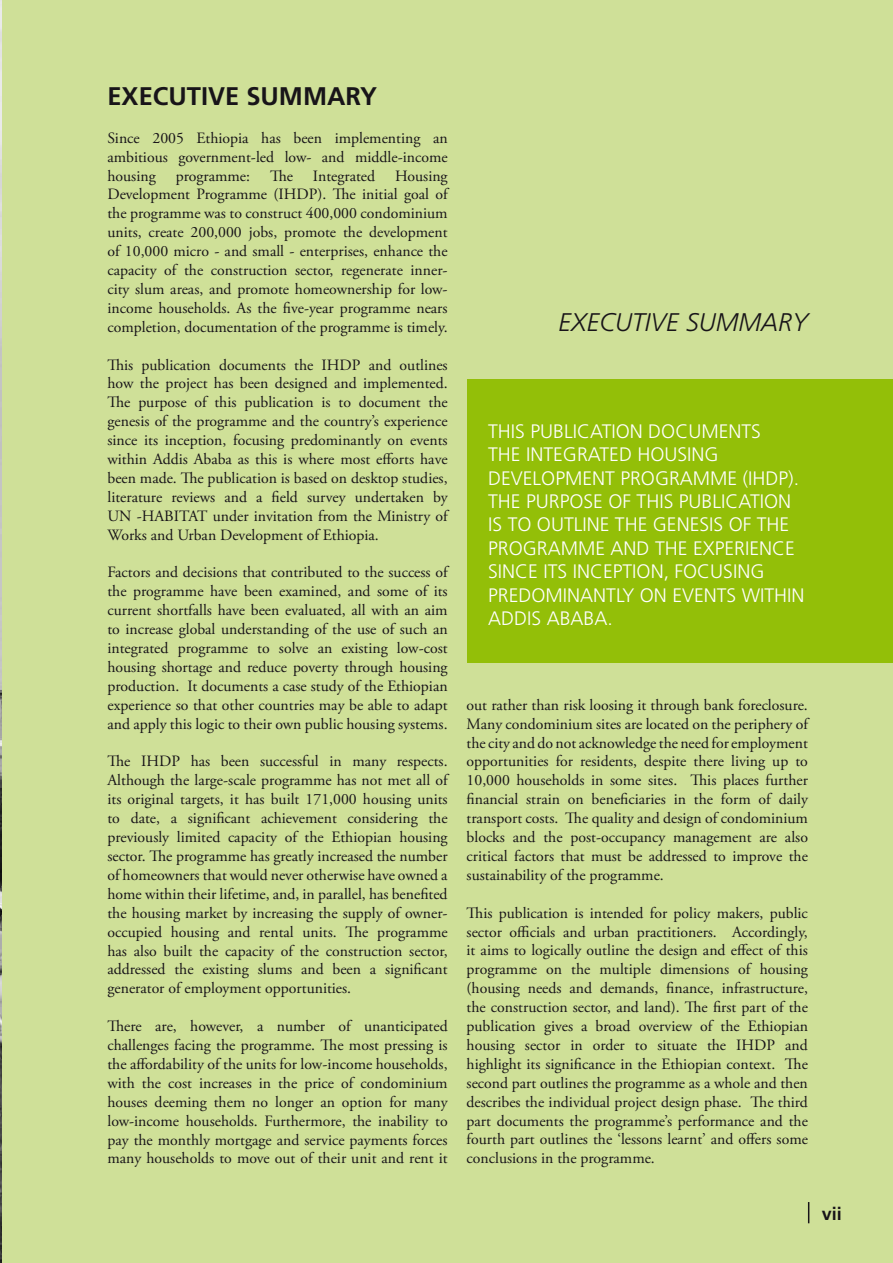
<style>
.page{position:relative;width:893px;height:1263px;background:#fff}
.page>*{position:absolute;margin:0;border:0;box-sizing:border-box;transform-origin:0 0}
.t1{font:italic 300 25.5px "Frutiger";color:#181419}
.t2{font:700 25.5px "Frutiger";color:#181419}
.t3{font:300 19.5px "Frutiger";color:#fff}
.t4{font:700 18px "Frutiger";color:#181419}
.t5{font:15.75px/18.9px "Adobe Garamond Pro";color:#181419;text-align:justify}
</style>
<div class="page">
<div style="left:2px;top:0;width:891px;height:1263px;background:#cfe098"></div>
<img style="left:0;top:0;width:1px;height:1263px">
<svg style="left:808px;top:1202px;width:1px;height:21px"></svg>
<div style="left:468px;top:379px;width:425px;height:283px;background:#93bf08"></div>
<h1 class="t2" style="left:107px;top:81px;width:254px">EXECUTIVE SU MMARY</h1>
<p class="t5" style="left:107px;top:129px;width:342px">Since 2005 Ethiopia has been implementing an ambitious government-led low- and middle-income housing</p>
<p class="t5" style="left:176px;top:167px;width:76px">programme:</p>
<p class="t5" style="left:270px;top:167px;width:25px">The</p>
<p class="t5" style="left:313px;top:167px;width:64px">Integrated</p>
<p class="t5" style="left:107px;top:167px;width:342px;text-indent:288px">Housing Development Programme (IHDP). The initial goal of the programme was to construct 400,000 condominium units, create 200,000 jobs, promote the development of 10,000 micro - and small - enterprises, enhance the capacity of the construction sector, regenerate inner&shy;city slum areas, and promote homeownership for low&shy;income households. As the five-year programme nears completion, documentation of the programme is timely.</p>
<p class="t5" style="left:107px;top:356px;width:342px">This publication documents the IHDP and outlines how the project has been designed and implemented.<br>The purpose of this publication is to document the genesis of the programme and the country’s experience since its inception, focusing predominantly on events within Addis Ababa as this is where most efforts have been made. The publication is based on desktop studies, literature reviews and a field survey undertaken by UN -HABITAT under invitation from the Ministry of Works and Urban Development of Ethiopia.</p>
<p class="t5" style="left:107px;top:563px;width:342px">Factors and decisions that contributed to the success of the programme have been examined, and some of its current shortfalls have been evaluated, all with an aim to increase global understanding of the use of such an integrated programme to solve an existing low-cost housing shortage and reduce poverty through housing production. It documents a case study of the Ethiopian experience so that other countries may be able to adapt and apply this logic to their own public housing systems.</p>
<p class="t5" style="left:107px;top:752px;width:342px">The IHDP has been successful in many respects.<br>Although the large-scale programme has not met all of its original targets, it has built 171,000 housing units to date, a significant achievement considering the previously limited capacity of the Ethiopian housing sector. The programme has greatly increased the number of homeowners that would never otherwise have owned a home within their lifetime, and, in parallel, has benefited the housing market by increasing the supply of owner&shy;occupied housing and rental units. The programme has also built the capacity of the construction sector, addressed the existing slums and been a significant generator of employment opportunities.</p>
<p class="t5" style="left:107px;top:1017px;width:342px">There are, however, a number of unanticipated challenges facing the programme. The most pressing is the affordability of the units for low-income households, with the cost increases in the price of condominium houses deeming them no longer an option for many low-income households. Furthermore, the inability to pay the monthly mortgage and service payments forces many households to move out of their unit and rent it</p>
<h1 class="t1" style="left:559px;top:308px;width:251px">EXECUTIVE SUMMARY</h1>
<p class="t3" style="left:488px;top:420px;width:114px">THIS PUBLICATION</p>
<p class="t3" style="left:648px;top:420px;width:53px">DOCUMENTS</p>
<p class="t3" style="left:488px;top:443px;width:47px">THE INTEGRATED</p>
<p class="t3" style="left:637px;top:443px;width:25px">HOUSING</p>
<p class="t3" style="left:488px;top:467px;width:67px">DEVELOPMENT</p>
<p class="t3" style="left:620px;top:467px;width:14px">PROGRAMME</p>
<p class="t3" style="left:743px;top:467px;width:58px">(IHDP).</p>
<p class="t3" style="left:488px;top:490px;width:50px">THE PURPOSE</p>
<p class="t3" style="left:608px;top:490px;width:134px">OF THIS PUBLICATION</p>
<p class="t3" style="left:488px;top:514px;width:62px">ISTOOUT</p>
<p class="t3" style="left:574px;top:514px;width:90px">LINE THE GENESIS</p>
<p class="t3" style="left:729px;top:514px;width:59px">OF THE</p>
<p class="t3" style="left:488px;top:537px;width:14px">PROGRAMME</p>
<p class="t3" style="left:611px;top:537px;width:14px">AND</p>
<p class="t3" style="left:655px;top:537px;width:70px">THE EXPERIEN</p>
<p class="t3" style="left:772px;top:537px;width:21px">CE</p>
<p class="t3" style="left:488px;top:560px;width:126px">SINCEITS INCEPTION</p>
<p class="t3" style="left:664px;top:560px;width:58px">, FOCUSING</p>
<p class="t3" style="left:488px;top:584px;width:13px">PREDOMINANT</p>
<p class="t3" style="left:616px;top:584px;width:89px">LY ON EVENTS</p>
<p class="t3" style="left:742px;top:584px;width:54px">WITHIN</p>
<p class="t3" style="left:488px;top:607px;width:12px">ADDIS</p>
<p class="t3" style="left:547px;top:607px;width:68px">ABABA.</p>
<p class="t5" style="left:467px;top:696px;width:343px">out rather than risk loosing it through bank foreclosure.<br>Many condominium sites are located on the periphery of the city and do not acknowledge the need for employment opportunities for residents, despite there living up to 10,000 households in some sites. This places further financial strain on beneficiaries in the form of daily transport costs. The quality and design of condominium blocks and the post-occupancy management are also critical factors that must be addressed to improve the sustainability of the programme.</p>
<p class="t5" style="left:467px;top:904px;width:343px">This publication is intended for policy makers, public sector officials and urban practitioners. Accordingly, it aims to logically outline the design and effect of this programme on the multiple dimensions of housing (housing needs and demands, finance, infrastructure, the construction sector, and land). The first part of the publication gives a broad overview of the Ethiopian housing sector in order to situate the IHDP and highlight its significance in the Ethiopian context. The second part outlines the programme as a whole and then describes the individual project design phase. The third part documents the programme’s performance and the fourth part outlines the ‘lessons learnt’ and offers some conclusions in the programme.</p>
<p class="t4" style="left:822px;top:1203px;width:22px">VII</p>
</div>
